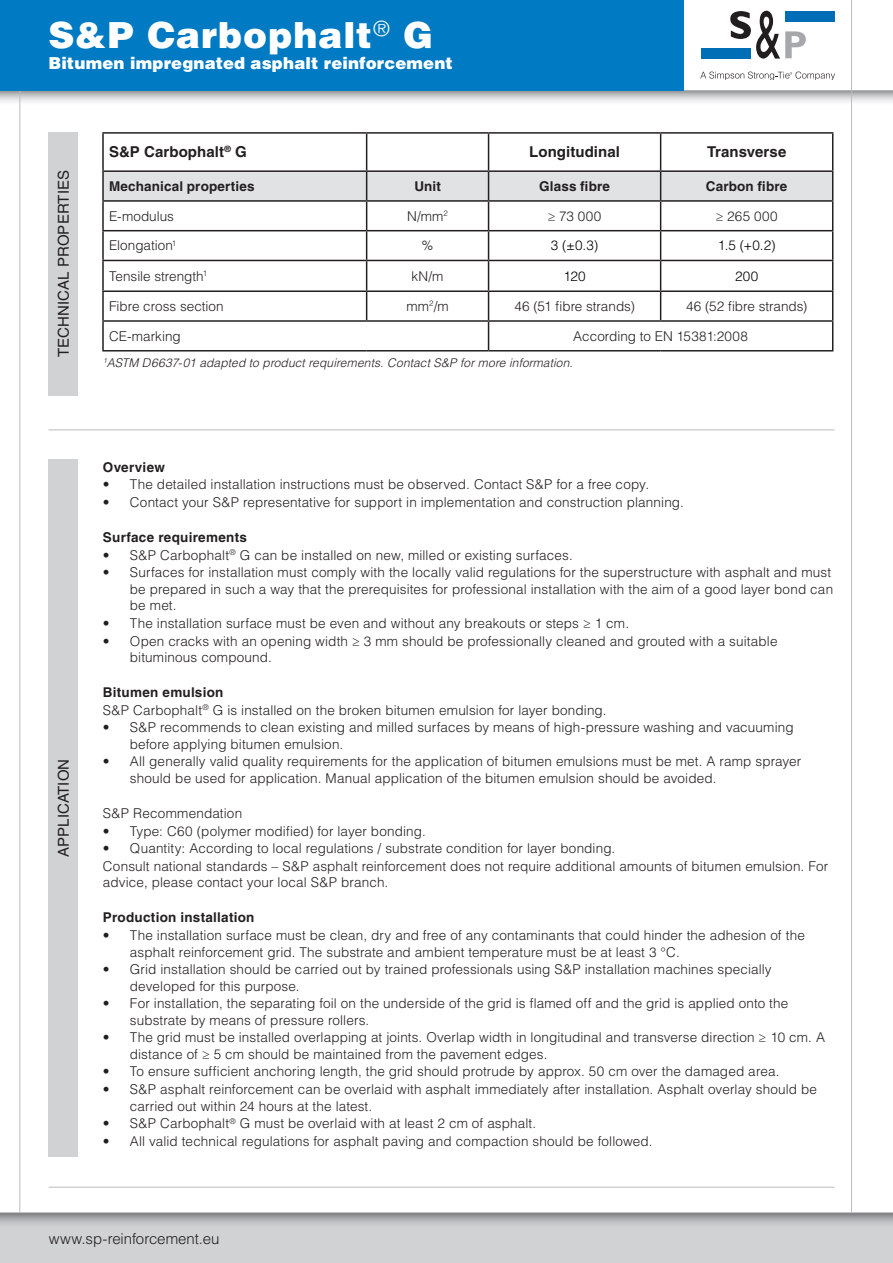
<style>
.page{position:relative;width:893px;height:1263px;background:#fff}
.page>*{position:absolute;margin:0;border:0;box-sizing:border-box;transform-origin:0 0}
.PRODUCT_NAME_sub_pages{font:900 36px "Helvetica LT Std";letter-spacing:.025em;color:#fff}
.PRODUCT_NAME_sub_pages-2{font:900 16.5px "Helvetica LT Std";letter-spacing:.01em;color:#fff}
.t1{font:15px "Helvetica LT Std";letter-spacing:.01em;color:#231f20}
.BULLETS_no_grep{font:700 15px "Helvetica LT Std";letter-spacing:.005em;color:#231f20}
.t2{font:300 15px "Helvetica LT Std";letter-spacing:-.005em;color:#231f20}
.subsection{font:300 13.5px/16.5px "Helvetica LT Std";letter-spacing:.01em;color:#231f20}
.BULLETS_no_grep-2{font:300 13.5px "Helvetica LT Std";color:#231f20}
.subsection-2{font:700 13.5px "Helvetica LT Std";letter-spacing:.02em;color:#231f20}
.BULLETS_no_grep-3{font:700 13.5px "Helvetica LT Std";letter-spacing:.01em;color:#231f20}
.BULLETS_no_grep-4{font:300 13.5px "Helvetica LT Std";letter-spacing:.02em;color:#000}
.subsection-3{font:italic 300 12px "Helvetica LT Std";letter-spacing:.01em;color:#231f20}
</style>
<div class="page">
<svg style="left:0;top:91px;width:893px;height:15px"></svg>
<hr style="left:0;top:90px;width:893px;height:1px;background:#bcbdc0">
<hr style="left:19px;top:0;width:1px;height:1263px;background:#bcbdc0">
<hr style="left:851px;top:0;width:1px;height:1263px;background:#bcbdc0">
<div style="left:701px;top:48px;width:50px;height:10px;background:#006eb6"></div>
<div style="left:785px;top:11px;width:49px;height:10px;background:#006eb6"></div>
<svg style="left:730px;top:11px;width:76px;height:48px"></svg>
<svg style="left:700px;top:72px;width:134px;height:8px"></svg>
<div style="left:0;top:1212px;width:893px;height:51px;background:#d1d2d4"></div>
<svg style="left:0;top:1213px;width:893px;height:11px"></svg>
<hr style="left:0;top:1212px;width:893px;height:1px;background:#bcbdc0">
<div style="left:0;top:0;width:683px;height:91px;background:#007ac2"></div>
<div style="left:48px;top:459px;width:30px;height:698px;background:#d1d2d4"></div>
<div style="left:48px;top:132px;width:30px;height:263px;background:#d1d2d4"></div>
<hr style="left:102px;top:132px;width:265px;height:2px;background:#231f20">
<hr style="left:102px;top:134px;width:2px;height:36px;background:#231f20">
<hr style="left:367px;top:132px;width:122px;height:2px;background:#231f20">
<hr style="left:366px;top:134px;width:1px;height:36px;background:#231f20">
<hr style="left:489px;top:132px;width:172px;height:2px;background:#231f20">
<hr style="left:488px;top:134px;width:1px;height:36px;background:#231f20">
<hr style="left:661px;top:132px;width:172px;height:2px;background:#231f20">
<hr style="left:660px;top:134px;width:1px;height:36px;background:#231f20">
<hr style="left:832px;top:134px;width:1px;height:36px;background:#231f20">
<hr style="left:102px;top:170px;width:265px;height:2px;background:#231f20">
<hr style="left:102px;top:172px;width:2px;height:28px;background:#231f20">
<hr style="left:367px;top:170px;width:122px;height:2px;background:#231f20">
<hr style="left:489px;top:170px;width:172px;height:2px;background:#231f20">
<hr style="left:661px;top:170px;width:172px;height:2px;background:#231f20">
<hr style="left:102px;top:200px;width:265px;height:2px;background:#231f20">
<hr style="left:102px;top:202px;width:2px;height:28px;background:#231f20">
<hr style="left:102px;top:230px;width:265px;height:1px;background:#231f20">
<hr style="left:102px;top:231px;width:2px;height:29px;background:#231f20">
<hr style="left:102px;top:260px;width:265px;height:1px;background:#231f20">
<hr style="left:102px;top:261px;width:2px;height:29px;background:#231f20">
<hr style="left:102px;top:290px;width:265px;height:2px;background:#231f20">
<hr style="left:102px;top:292px;width:2px;height:28px;background:#231f20">
<hr style="left:102px;top:320px;width:265px;height:2px;background:#231f20">
<hr style="left:102px;top:322px;width:2px;height:28px;background:#231f20">
<svg style="left:103px;top:171px;width:730px;height:179px"></svg>
<hr style="left:102px;top:350px;width:265px;height:1px;background:#231f20">
<hr style="left:367px;top:350px;width:122px;height:1px;background:#231f20">
<hr style="left:489px;top:350px;width:172px;height:1px;background:#231f20">
<hr style="left:661px;top:350px;width:172px;height:1px;background:#231f20">
<hr style="left:48px;top:1187px;width:786px;height:1px;background:#bcbdc0">
<hr style="left:48px;top:429px;width:786px;height:1px;background:#bcbdc0">
<p class="PRODUCT_NAME_sub_pages" style="left:48px;top:12px;width:386px">S&amp;P Carbophalt<sup>®</sup> G</p>
<p class="PRODUCT_NAME_sub_pages-2" style="left:48px;top:52px;width:406px">Bitumen impregnated asphalt reinforcement</p>
<p class="t1" style="left:55px;top:357px;width:189px;rotate:-90deg">TECHNICAL PROPERTIES</p>
<p class="t1" style="left:55px;top:284px;width:107px;rotate:-90deg">PREPARATION</p>
<p class="BULLETS_no_grep" style="left:109px;top:143px;width:139px">S&amp;P Carbophalt<sup>®</sup> G</p>
<p class="BULLETS_no_grep" style="left:529px;top:143px;width:92px">Longitudinal</p>
<p class="BULLETS_no_grep" style="left:707px;top:143px;width:81px">Transverse</p>
<p class="BULLETS_no_grep-3" style="left:109px;top:178px;width:147px">Mechanical properties</p>
<p class="BULLETS_no_grep-3" style="left:414px;top:178px;width:28px">Unit</p>
<p class="BULLETS_no_grep-3" style="left:539px;top:178px;width:72px">Glass fibre</p>
<p class="BULLETS_no_grep-3" style="left:706px;top:178px;width:83px">Carbon fibre</p>
<p class="BULLETS_no_grep-2" style="left:109px;top:207px;width:66px">E-modulus</p>
<p class="BULLETS_no_grep-2" style="left:407px;top:207px;width:42px">N/mm<sup>2</sup></p>
<p class="BULLETS_no_grep-2" style="left:548px;top:207px;width:55px">≥ 73 000</p>
<p class="BULLETS_no_grep-2" style="left:716px;top:207px;width:63px">≥ 265 000</p>
<p class="BULLETS_no_grep-2" style="left:109px;top:237px;width:69px">Elongation<sup>1</sup></p>
<p class="BULLETS_no_grep-2" style="left:422px;top:237px;width:14px">%</p>
<p class="BULLETS_no_grep-4" style="left:551px;top:237px;width:49px">3 (±0.3)</p>
<p class="BULLETS_no_grep-4" style="left:718px;top:237px;width:59px">1.5 (+0.2)</p>
<p class="BULLETS_no_grep-2" style="left:109px;top:267px;width:100px">Tensile strength<sup>1</sup></p>
<p class="BULLETS_no_grep-2" style="left:412px;top:267px;width:33px">kN/m</p>
<p class="BULLETS_no_grep-4" style="left:563px;top:267px;width:24px">120</p>
<p class="BULLETS_no_grep-4" style="left:735px;top:267px;width:25px">200</p>
<p class="BULLETS_no_grep-2" style="left:109px;top:298px;width:116px">Fibre cross section</p>
<p class="BULLETS_no_grep-2" style="left:406px;top:298px;width:44px">mm<sup>2</sup>/m</p>
<p class="BULLETS_no_grep-2" style="left:514px;top:298px;width:122px">46 (51 fibre strands)</p>
<p class="BULLETS_no_grep-2" style="left:686px;top:298px;width:123px">46 (52 fibre strands)</p>
<p class="BULLETS_no_grep-2" style="left:109px;top:327px;width:73px">CE-marking</p>
<p class="BULLETS_no_grep-2" style="left:573px;top:327px;width:176px">According to EN 15381:2008</p>
<p class="subsection-3" style="left:103px;top:355px;width:471px"><sup>1</sup>ASTM D6637-01 adapted to product requirements. Contact S&amp;P for more information.</p>
<p class="t1" style="left:55px;top:857px;width:100px;rotate:-90deg">APPLICATION</p>
<p class="subsection-2" style="left:103px;top:459px;width:63px">Overview</p>
<p class="subsection" style="left:103px;top:476px;width:548px">• The detailed installation instructions must be observed. Contact S&amp;P for a free copy.</p>
<p class="subsection" style="left:103px;top:494px;width:583px">• Contact your S&amp;P representative for support in implementation and construction planning.</p>
<p class="subsection-2" style="left:103px;top:529px;width:146px">Surface requirements</p>
<p class="subsection" style="left:103px;top:547px;width:471px">• S&amp;P Carbophalt<sup>®</sup> G can be installed on new, milled or existing surfaces.</p>
<p class="subsection" style="left:130px;top:564px;width:705px;text-indent:-27px">• Surfaces for installation must comply with the locally valid regulations for the superstructure with asphalt and must be prepared in such a way that the prerequisites for professional installation with the aim of a good layer bond can be met.</p>
<p class="subsection" style="left:103px;top:615px;width:528px">• The installation surface must be even and without any breakouts or steps ≥ 1 cm.</p>
<p class="subsection" style="left:130px;top:632px;width:649px;text-indent:-27px">• Open cracks with an opening width ≥ 3 mm should be professionally cleaned and grouted with a suitable bituminous compound.</p>
<p class="subsection-2" style="left:103px;top:684px;width:122px">Bitumen emulsion</p>
<p class="subsection" style="left:103px;top:701px;width:505px">S&amp;P Carbophalt<sup>®</sup> G is installed on the broken bitumen emulsion for layer bonding.</p>
<p class="subsection" style="left:130px;top:719px;width:665px;text-indent:-27px">• S&amp;P recommends to clean existing and milled surfaces by means of high-pressure washing and vacuuming before applying bitumen emulsion.</p>
<p class="subsection" style="left:130px;top:753px;width:673px;text-indent:-27px">• All generally valid quality requirements for the application of bitumen emulsions must be met. A ramp sprayer should be used for application. Manual application of the bitumen emulsion should be avoided.</p>
<p class="subsection" style="left:103px;top:805px;width:141px">S&amp;P Recommendation</p>
<p class="subsection" style="left:103px;top:822px;width:324px">• Type: C60 (polymer modified) for layer bonding.</p>
<p class="subsection" style="left:103px;top:840px;width:514px">• Quantity: According to local regulations / substrate condition for layer bonding.</p>
<p class="subsection" style="left:103px;top:858px;width:727px">Consult national standards – S&amp;P asphalt reinforcement does not require additional amounts of bitumen emulsion. For advice, please contact your local S&amp;P branch.</p>
<p class="subsection-2" style="left:103px;top:909px;width:153px">Production installation</p>
<p class="subsection" style="left:130px;top:927px;width:676px;text-indent:-27px">• The installation surface must be clean, dry and free of any contaminants that could hinder the adhesion of the asphalt reinforcement grid. The substrate and ambient temperature must be at least 3 °C.</p>
<p class="subsection" style="left:130px;top:961px;width:643px;text-indent:-27px">• Grid installation should be carried out by trained professionals using S&amp;P installation machines specially developed for this purpose.</p>
<p class="subsection" style="left:130px;top:995px;width:660px;text-indent:-27px">• For installation, the separating foil on the underside of the grid is flamed off and the grid is applied onto the substrate by means of pressure rollers.</p>
<p class="subsection" style="left:130px;top:1029px;width:697px;text-indent:-27px">• The grid must be installed overlapping at joints. Overlap width in longitudinal and transverse direction ≥ 10 cm. A distance of ≥ 5 cm should be maintained from the pavement edges.</p>
<p class="subsection" style="left:103px;top:1063px;width:678px">• To ensure sufficient anchoring length, the grid should protrude by approx. 50 cm over the damaged area.</p>
<p class="subsection" style="left:130px;top:1081px;width:689px;text-indent:-27px">• S&amp;P asphalt reinforcement can be overlaid with asphalt immediately after installation. Asphalt overlay should be carried out within 24 hours at the latest.</p>
<p class="subsection" style="left:103px;top:1115px;width:435px">• S&amp;P Carbophalt<sup>®</sup> G must be overlaid with at least 2 cm of asphalt.</p>
<p class="subsection" style="left:103px;top:1132px;width:551px">• All valid technical regulations for asphalt paving and compaction should be followed.</p>
<p class="t2" style="left:49px;top:1230px;width:172px">www.sp-reinforcement.eu</p>
</div>
